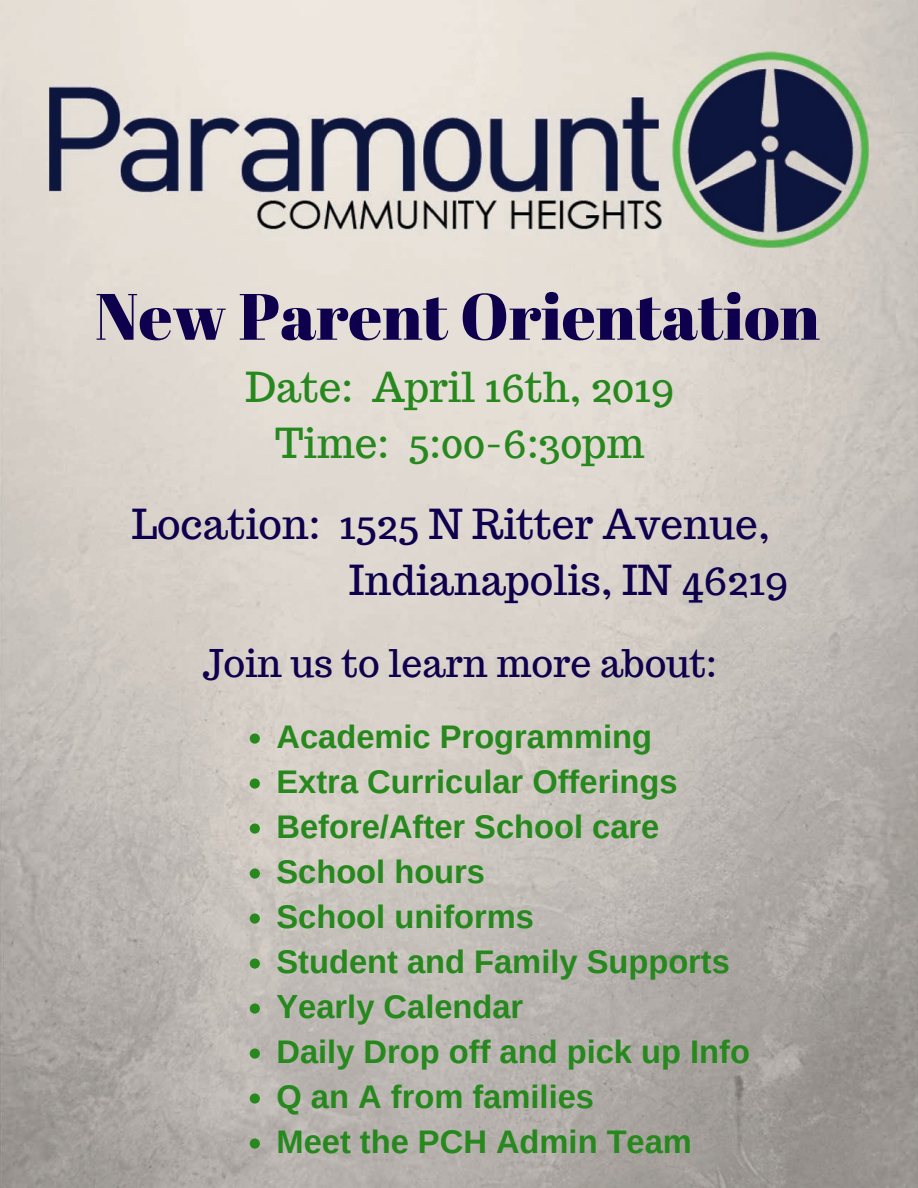
<style>
.page{position:relative;width:918px;height:1188px;background:#fff}
.page>*{position:absolute;margin:0;border:0;box-sizing:border-box;transform-origin:0 0}
.t1{font:65.4px "Abril Fatface";color:#0e004c}
.t2{font:40.5px/56.2px "Trocchi";color:#0e004c}
.t3{font:40.5px/56.2px "Trocchi";color:#27881e;text-align:center}
.t4{font:37.35px "Trocchi";color:#0e004c}
.t5{font:700 32.7px/45px "Arimo";color:#27881e}
</style>
<div class="page">
<img style="left:0;top:0;width:918px;height:103px">
<img style="left:0;top:103px;width:50px;height:1085px">
<img style="left:50px;top:52px;width:818px;height:1136px">
<svg style="left:250px;top:734px;width:10px;height:10px"></svg>
<svg style="left:250px;top:778px;width:10px;height:11px"></svg>
<svg style="left:250px;top:824px;width:10px;height:10px"></svg>
<svg style="left:250px;top:868px;width:10px;height:11px"></svg>
<svg style="left:250px;top:914px;width:10px;height:10px"></svg>
<svg style="left:250px;top:958px;width:10px;height:11px"></svg>
<svg style="left:250px;top:1004px;width:10px;height:10px"></svg>
<svg style="left:250px;top:1048px;width:10px;height:11px"></svg>
<svg style="left:250px;top:1094px;width:10px;height:10px"></svg>
<svg style="left:250px;top:1138px;width:10px;height:11px"></svg>
<h1 class="t1" style="left:95px;top:271px;width:726px">New Parent Orientation</h1>
<p class="t3" style="left:245px;top:359px;width:431px">Date: April 16th, 2019<br>Time: 5:00-6:30pm</p>
<p class="t2" style="left:349px;top:496px;width:441px;text-indent:-218px">Location: 1525 N Ritter Avenue,<br>Indianapolis, IN 46219</p>
<p class="t4" style="left:202px;top:639px;width:516px">Join us to learn more about:</p>
<p class="t5" style="left:276px;top:714px;width:475px">Academic Programming<br>Extra Curricular Offerings<br>Before/After School care<br>School hours<br>School uniforms<br>Student and Family Supports<br>Yearly Calendar<br>Daily Drop off and pick up Info<br>Q an A from families<br>Meet the PCH Admin Team</p>
</div>
